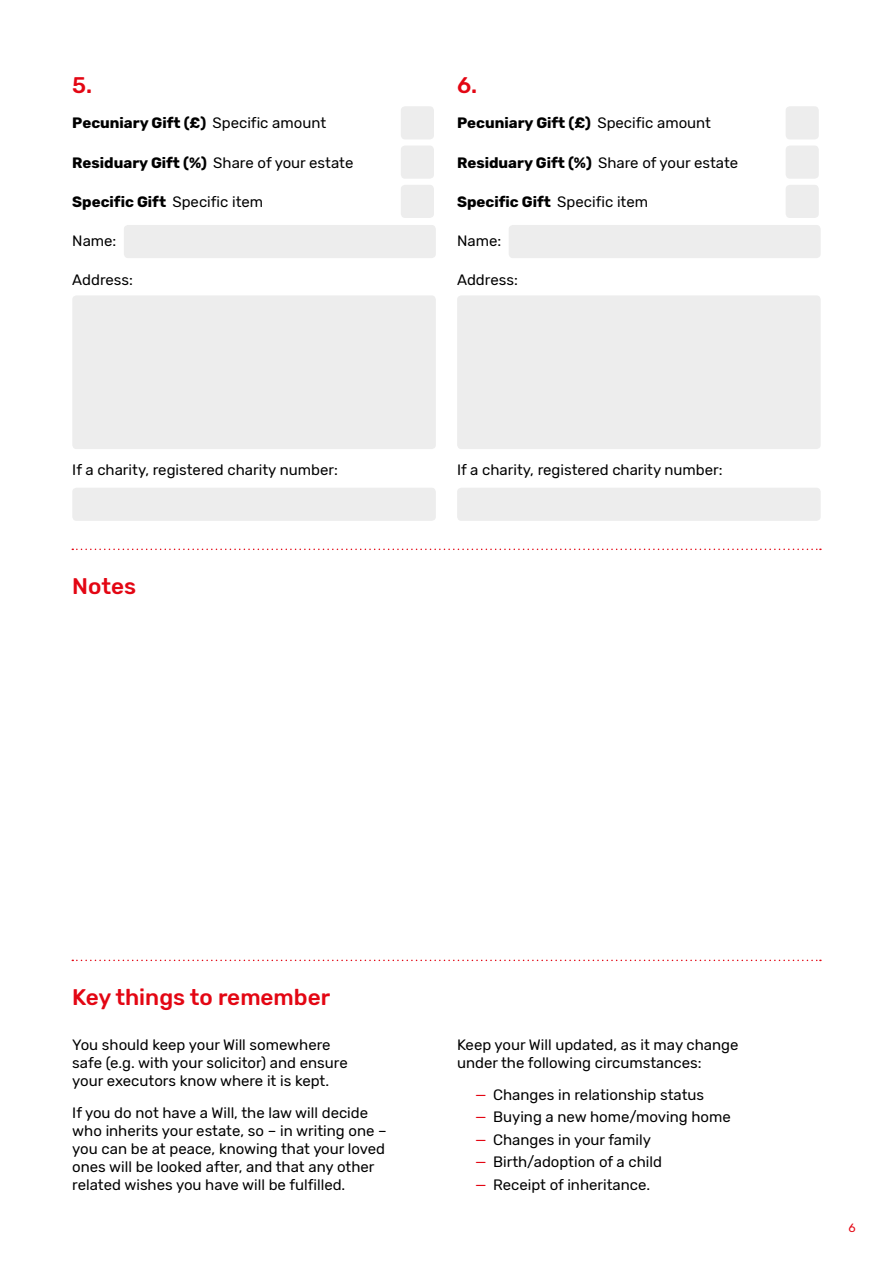
<style>
.page{position:relative;width:893px;height:1263px;background:#fff}
.page>*{position:absolute;margin:0;border:0;box-sizing:border-box;transform-origin:0 0}
.t1{font:500 22.5px "Rubik";color:#e30613}
.t2{font:15px/18px "Rubik";color:#000}
.t3{font:700 15px "Rubik";color:#000}
.t4{font:12px "Rubik";color:#e30613}
.s1{font-weight:400}
.s2{font-weight:700}
.s3{color:#e30613}
</style>
<div class="page">
<div style="left:401px;top:106px;width:33px;height:33px;background:#ededed;border-radius:4px"></div>
<div style="left:401px;top:146px;width:33px;height:33px;background:#ededed;border-radius:4px"></div>
<div style="left:401px;top:185px;width:33px;height:33px;background:#ededed;border-radius:4px"></div>
<div style="left:124px;top:225px;width:312px;height:33px;background:#ededed;border-radius:4px"></div>
<div style="left:72px;top:295px;width:364px;height:154px;background:#ededed;border-radius:4px"></div>
<div style="left:72px;top:488px;width:364px;height:33px;background:#ededed;border-radius:4px"></div>
<div style="left:786px;top:106px;width:33px;height:33px;background:#ededed;border-radius:4px"></div>
<div style="left:786px;top:146px;width:33px;height:33px;background:#ededed;border-radius:4px"></div>
<div style="left:786px;top:185px;width:33px;height:33px;background:#ededed;border-radius:4px"></div>
<div style="left:509px;top:225px;width:312px;height:33px;background:#ededed;border-radius:4px"></div>
<div style="left:457px;top:295px;width:364px;height:154px;background:#ededed;border-radius:4px"></div>
<div style="left:457px;top:488px;width:364px;height:33px;background:#ededed;border-radius:4px"></div>
<svg style="left:72px;top:549px;width:749px;height:1px"></svg>
<svg style="left:72px;top:960px;width:749px;height:1px"></svg>
<h1 class="t1" style="left:72px;top:73px;width:21px">5.</h1>
<p class="t3" style="left:72px;top:114px;width:255px">Pecuniary Gift (£) <span class="s1">Specific amount</span></p>
<p class="t2" style="left:72px;top:154px;width:283px"><span class="s2">Residuary Gift (%)</span> Share of your estate</p>
<p class="t3" style="left:72px;top:193px;width:192px">Specific Gift <span class="s1">Specific item</span></p>
<p class="t2" style="left:72px;top:232px;width:46px">Name:</p>
<p class="t2" style="left:72px;top:272px;width:62px">Address:</p>
<p class="t2" style="left:72px;top:462px;width:267px">If a charity, registered charity number:</p>
<h1 class="t1" style="left:72px;top:573px;width:65px">Notes</h1>
<h1 class="t1" style="left:457px;top:73px;width:22px">6.</h1>
<p class="t3" style="left:457px;top:114px;width:255px">Pecuniary Gift (£) <span class="s1">Specific amount</span></p>
<p class="t2" style="left:457px;top:154px;width:283px"><span class="s2">Residuary Gift (%)</span> Share of your estate</p>
<p class="t3" style="left:457px;top:193px;width:192px">Specific Gift <span class="s1">Specific item</span></p>
<p class="t2" style="left:457px;top:232px;width:46px">Name:</p>
<p class="t2" style="left:457px;top:272px;width:62px">Address:</p>
<p class="t2" style="left:457px;top:462px;width:267px">If a charity, registered charity number:</p>
<h1 class="t1" style="left:72px;top:984px;width:259px">Key things to remember</h1>
<p class="t2" style="left:72px;top:1036px;width:277px">You should keep your Will somewhere safe (e.g. with your solicitor) and ensure your executors know where it is kept.</p>
<p class="t2" style="left:72px;top:1104px;width:316px">If you do not have a Will, the law will decide who inherits your estate, so – in writing one – you can be at peace, knowing that your loved ones will be looked after, and that any other related wishes you have will be fulfilled.</p>
<p class="t2" style="left:457px;top:1036px;width:283px">Keep your Will updated, as it may change under the following circumstances:</p>
<p class="t2" style="left:475px;top:1086px;width:231px"><span class="s3">—</span> Changes in relationship status</p>
<p class="t2" style="left:475px;top:1108px;width:257px"><span class="s3">—</span> Buying a new home/moving home</p>
<p class="t2" style="left:475px;top:1131px;width:177px"><span class="s3">—</span> Changes in your family</p>
<p class="t2" style="left:475px;top:1153px;width:188px"><span class="s3">—</span> Birth/adoption of a child</p>
<p class="t2" style="left:475px;top:1176px;width:177px"><span class="s3">—</span> Receipt of inheritance.</p>
<p class="t4" style="left:849px;top:1221px;width:9px">6</p>
</div>
